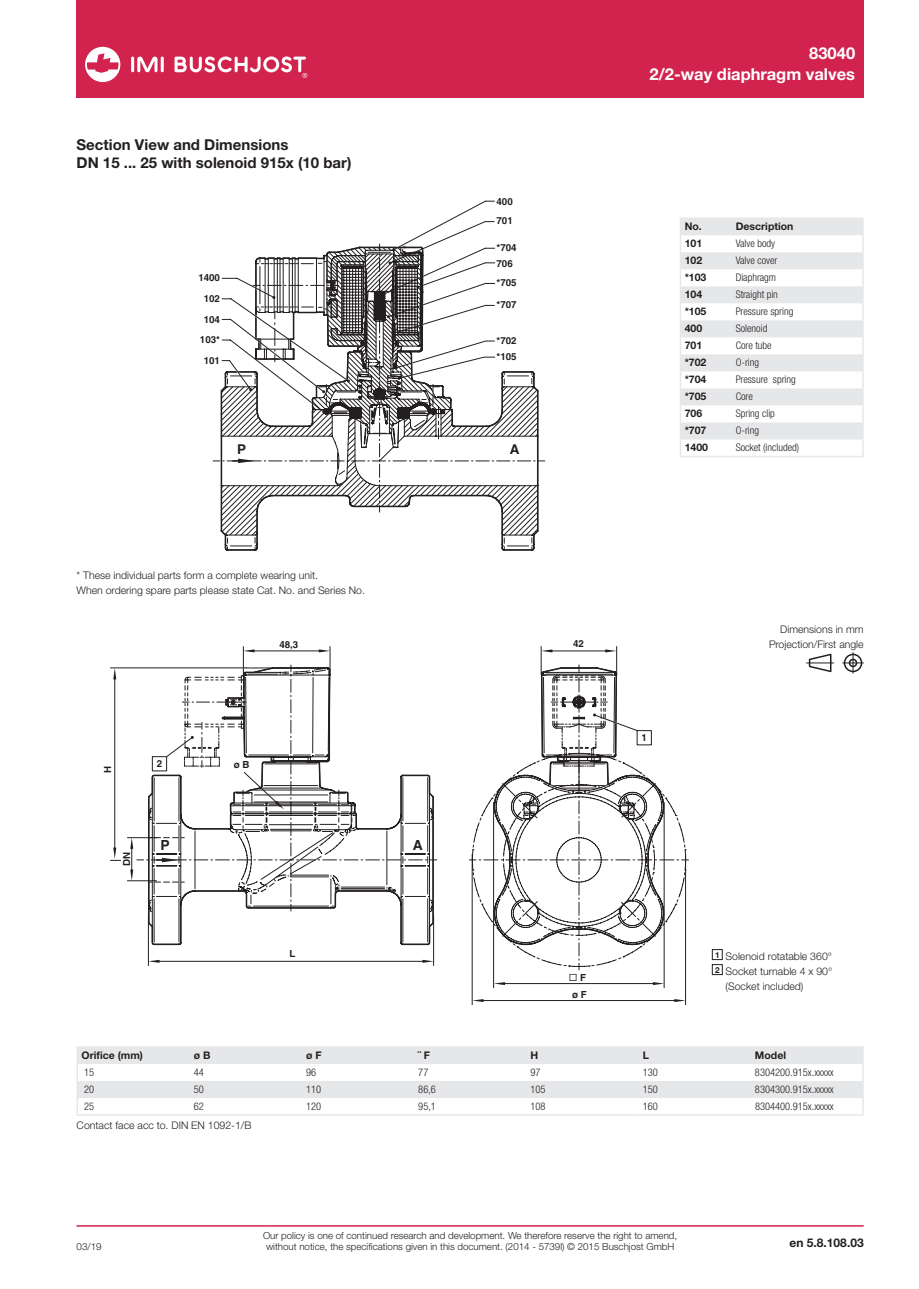
<style>
.page{position:relative;width:919px;height:1289px;background:#fff}
.page>*{position:absolute;margin:0;border:0;box-sizing:border-box;transform-origin:0 0}
.t1{font:700 16.5px/21px "Helvetica Neue LTW1 G";color:#fff;text-align:right}
.t2{font:700 15px/18px "Helvetica Neue LTW1 G";color:#231f20}
.t3{font:700 13.95px "Norgren";color:#231f20}
.t4{font:700 13.5px "Norgren";color:#231f20}
.t5{font:700 12px "Helvetica Neue LTW1 G";color:#231f20}
.t6{font:300 condensed 10.5px "Helvetica Neue LTW1 G";color:#231f20}
.t7{font:300 10.5px/15px "Helvetica Neue LTW1 G";color:#231f20}
.t8{font:700 10.5px "Helvetica Neue LTW1 G";color:#231f20}
.t9{font:300 9.75px/11.2px "Helvetica Neue LTW1 G";color:#231f20;text-align:center}
.t10{font:700 9.75px/20.5px "Norgren";color:#231f20;text-align:center}
</style>
<div class="page">
<div style="left:77px;top:0;width:786px;height:98px;background:#d1234d"></div>
<hr style="left:77px;top:1225px;width:786px;height:1px;background:#d1234d">
<svg style="left:220px;top:512px;width:315px;height:38px"></svg>
<svg style="left:225px;top:512px;width:313px;height:24px"></svg>
<svg style="left:212px;top:200px;width:333px;height:312px"></svg>
<svg style="left:110px;top:667px;width:576px;height:337px"></svg>
<svg style="left:469px;top:646px;width:219px;height:323px"></svg>
<svg style="left:434px;top:671px;width:183px;height:272px"></svg>
<svg style="left:127px;top:646px;width:310px;height:296px"></svg>
<hr style="left:131px;top:57px;width:3px;height:15px;background:#fff;border-radius:2px">
<hr style="left:161px;top:57px;width:3px;height:15px;background:#fff;border-radius:2px">
<svg style="left:137px;top:57px;width:20px;height:15px"></svg>
<svg style="left:85px;top:47px;width:35px;height:35px"></svg>
<svg style="left:174px;top:56px;width:133px;height:22px"></svg>
<hr style="left:679px;top:217px;width:52px;height:2px;background:#e6e7e9">
<hr style="left:731px;top:217px;width:132px;height:2px;background:#e6e7e9">
<svg style="left:679px;top:218px;width:184px;height:238px"></svg>
<hr style="left:679px;top:456px;width:52px;height:1px;background:#e6e7e9">
<hr style="left:731px;top:456px;width:132px;height:1px;background:#e6e7e9">
<svg style="left:77px;top:1046px;width:786px;height:68px"></svg>
<hr style="left:77px;top:1114px;width:112px;height:1px;background:#e6e7e9">
<hr style="left:189px;top:1114px;width:113px;height:1px;background:#e6e7e9">
<hr style="left:302px;top:1114px;width:112px;height:1px;background:#e6e7e9">
<hr style="left:414px;top:1114px;width:112px;height:1px;background:#e6e7e9">
<hr style="left:526px;top:1114px;width:112px;height:1px;background:#e6e7e9">
<hr style="left:638px;top:1114px;width:112px;height:1px;background:#e6e7e9">
<hr style="left:750px;top:1114px;width:113px;height:1px;background:#e6e7e9">
<div style="left:711px;top:949px;width:11px;height:10px;border:1px solid #231f20"></div>
<div style="left:711px;top:964px;width:11px;height:10px;border:1px solid #231f20"></div>
<svg style="left:842px;top:652px;width:21px;height:21px"></svg>
<svg style="left:806px;top:653px;width:27px;height:20px"></svg>
<h2 class="t2" style="left:77px;top:135px;width:276px">Section View and Dimensions<br>DN 15 ... 25 with solenoid 915x (10 bar)</h2>
<p class="t10" style="left:198px;top:267px;width:23px">1400<br>102<br>104<br>103*<br>101</p>
<p class="t10" style="left:496px;top:192px;width:18px;line-height:19.4px;text-align:left">400<br>701</p>
<p class="t10" style="left:496px;top:254px;width:22px;line-height:19px;text-align:left">706 *705</p>
<p class="t10" style="left:496px;top:237px;width:22px">*704</p>
<p class="t10" style="left:496px;top:294px;width:22px">*707</p>
<p class="t10" style="left:496px;top:330px;width:22px">*702</p>
<p class="t10" style="left:496px;top:346px;width:22px">*105</p>
<p class="t4" style="left:237px;top:440px;width:11px">P</p>
<p class="t4" style="left:510px;top:440px;width:11px">A</p>
<p class="t7" style="left:77px;top:567px;width:290px">* These individual parts form a complete wearing unit.<br>When ordering spare parts please state Cat. No. and Series No.</p>
<p class="t10" style="left:279px;top:634px;width:20px">48,3</p>
<p class="t10" style="left:97px;top:772px;width:9px;rotate:-90deg">H</p>
<p class="t10" style="left:157px;top:753px;width:7px">2</p>
<p class="t10" style="left:234px;top:754px;width:17px">ø B</p>
<p class="t10" style="left:116px;top:866px;width:16px;rotate:-90deg">DN</p>
<h3 class="t3" style="left:160px;top:836px;width:11px">P</h3>
<h3 class="t3" style="left:412px;top:836px;width:12px">A</h3>
<p class="t10" style="left:289px;top:943px;width:7px">L</p>
<p class="t10" style="left:573px;top:633px;width:12px">42</p>
<p class="t10" style="left:568px;top:968px;width:20px;line-height:16.8px">◻ F ø F</p>
<h1 class="t1" style="left:649px;top:42px;width:207px">83040<br>2/2-way diaphragm valves</h1>
<p class="t8" style="left:684px;top:220px;width:19px">No.</p>
<p class="t8" style="left:735px;top:220px;width:59px">Description</p>
<p class="t8" style="left:684px;top:237px;width:19px">101</p>
<p class="t6" style="left:735px;top:237px;width:41px">Valve body</p>
<p class="t8" style="left:684px;top:254px;width:19px">102</p>
<p class="t6" style="left:735px;top:254px;width:43px">Valve cover</p>
<p class="t8" style="left:684px;top:271px;width:23px">*103</p>
<p class="t6" style="left:735px;top:271px;width:42px">Diaphragm</p>
<p class="t8" style="left:684px;top:288px;width:19px">104</p>
<p class="t6" style="left:735px;top:288px;width:44px">Straight pin</p>
<p class="t8" style="left:684px;top:305px;width:23px">*105</p>
<p class="t6" style="left:735px;top:305px;width:59px">Pressure spring</p>
<p class="t8" style="left:684px;top:322px;width:19px">400</p>
<p class="t6" style="left:735px;top:322px;width:33px">Solenoid</p>
<p class="t8" style="left:684px;top:339px;width:19px">701</p>
<p class="t6" style="left:735px;top:339px;width:38px">Core tube</p>
<p class="t8" style="left:684px;top:356px;width:23px">*702</p>
<p class="t6" style="left:735px;top:356px;width:25px">O-ring</p>
<p class="t8" style="left:684px;top:373px;width:23px">*704</p>
<p class="t6" style="left:735px;top:373px;width:62px">Pressure spring</p>
<p class="t8" style="left:684px;top:390px;width:23px">*705</p>
<p class="t6" style="left:735px;top:390px;width:19px">Core</p>
<p class="t8" style="left:684px;top:407px;width:19px">706</p>
<p class="t6" style="left:735px;top:407px;width:41px">Spring clip</p>
<p class="t8" style="left:684px;top:424px;width:23px">*707</p>
<p class="t6" style="left:735px;top:424px;width:25px">O-ring</p>
<p class="t8" style="left:684px;top:441px;width:25px">1400</p>
<p class="t6" style="left:735px;top:441px;width:65px">Socket (included)</p>
<p class="t10" style="left:641px;top:727px;width:7px">1</p>
<p class="t7" style="left:769px;top:621px;width:96px;text-align:right">Dimensions in mm<br>Projection/First angle</p>
<p class="t7" style="left:715px;top:948px;width:118px"><sup>1</sup> Solenoid rotatable 360°</p>
<p class="t7" style="left:715px;top:963px;width:119px"><sup>2</sup> Socket turnable 4 x 90°</p>
<p class="t7" style="left:725px;top:978px;width:79px">(Socket included)</p>
<p class="t8" style="left:82px;top:1048px;width:63px">Orifice (mm)</p>
<p class="t8" style="left:194px;top:1048px;width:18px">ø B</p>
<p class="t8" style="left:306px;top:1048px;width:17px">ø F</p>
<p class="t8" style="left:418px;top:1048px;width:13px">¨ F</p>
<p class="t8" style="left:530px;top:1048px;width:9px">H</p>
<p class="t8" style="left:642px;top:1048px;width:8px">L</p>
<p class="t8" style="left:755px;top:1048px;width:33px">Model</p>
<p class="t6" style="left:84px;top:1065px;width:12px">15</p>
<p class="t6" style="left:194px;top:1065px;width:12px">44</p>
<p class="t6" style="left:306px;top:1065px;width:12px">96</p>
<p class="t6" style="left:418px;top:1065px;width:12px">77</p>
<p class="t6" style="left:530px;top:1065px;width:12px">97</p>
<p class="t6" style="left:642px;top:1065px;width:17px">130</p>
<p class="t6" style="left:755px;top:1065px;width:80px">8304200.915x.xxxxx</p>
<p class="t6" style="left:84px;top:1082px;width:12px">20</p>
<p class="t6" style="left:194px;top:1082px;width:12px">50</p>
<p class="t6" style="left:306px;top:1082px;width:17px">110</p>
<p class="t6" style="left:418px;top:1082px;width:19px">86,6</p>
<p class="t6" style="left:530px;top:1082px;width:17px">105</p>
<p class="t6" style="left:642px;top:1082px;width:17px">150</p>
<p class="t6" style="left:755px;top:1082px;width:80px">8304300.915x.xxxxx</p>
<p class="t6" style="left:84px;top:1099px;width:12px">25</p>
<p class="t6" style="left:194px;top:1099px;width:12px">62</p>
<p class="t6" style="left:306px;top:1099px;width:17px">120</p>
<p class="t6" style="left:418px;top:1099px;width:19px">95,1</p>
<p class="t6" style="left:530px;top:1099px;width:17px">108</p>
<p class="t6" style="left:642px;top:1099px;width:17px">160</p>
<p class="t6" style="left:755px;top:1099px;width:80px">8304400.915x.xxxxx</p>
<p class="t7" style="left:77px;top:1117px;width:176px">Contact face acc to. DIN EN 1092-1/B</p>
<p class="t9" style="left:263px;top:1229px;width:416px">Our policy is one of continued research and development. We therefore reserve the right to amend, without notice, the specifications given in this document. (2014 - 5739l) © 2015 Buschjost GmbH</p>
<p class="t9" style="left:77px;top:1240px;width:26px">03/19</p>
<p class="t5" style="left:789px;top:1234px;width:76px">en 5.8.108.03</p>
</div>
